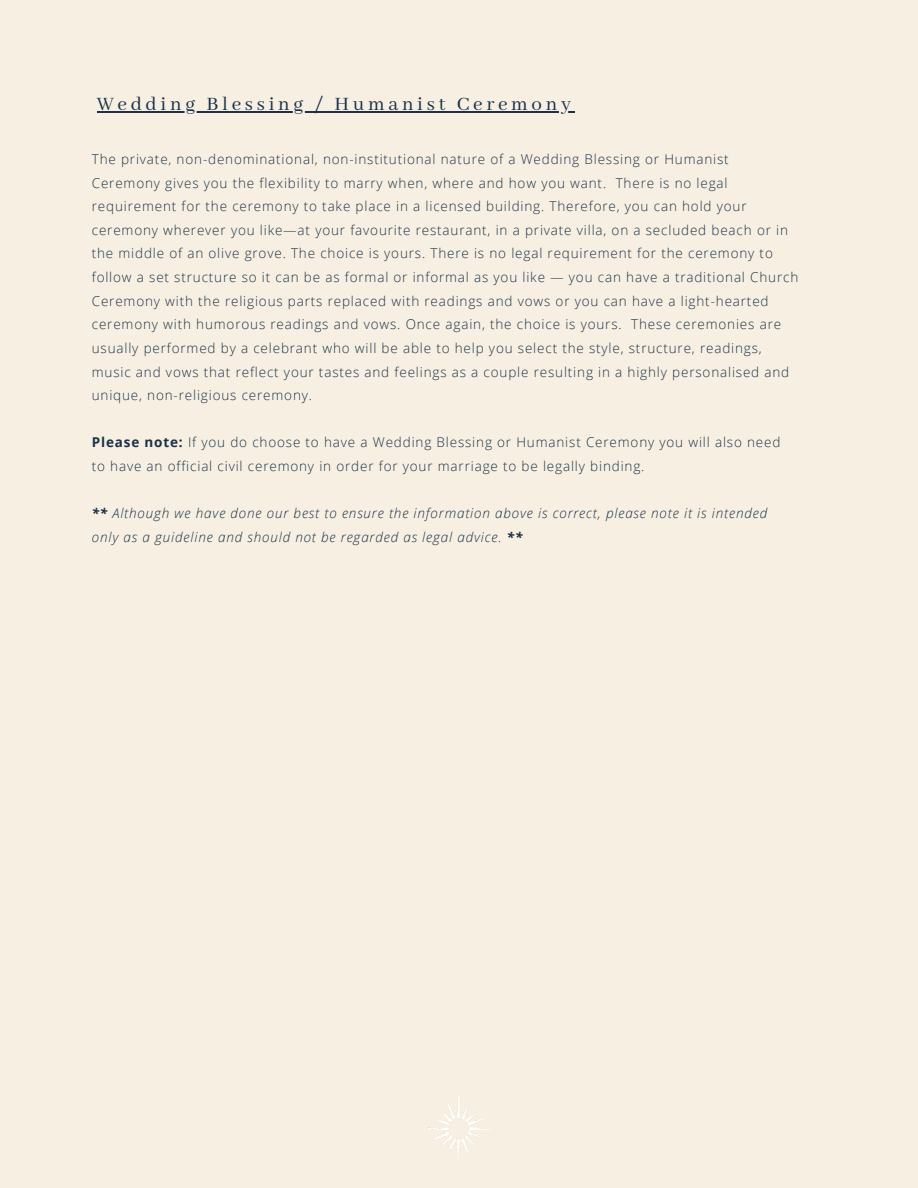
<style>
.page{position:relative;width:918px;height:1188px;background:#f7f0e2}
.page>*{position:absolute;margin:0;border:0;box-sizing:border-box;transform-origin:0 0}
.t1{font:21px "Abhaya Libre";letter-spacing:.175em;color:#1a3149}
.t2{font:300 13.5px/23.7px "Open Sans";letter-spacing:.06em;color:#1a3149}
.t3{font:italic 300 13.5px/23.7px "Open Sans";letter-spacing:.06em;color:#1a3149}
.s1{font-weight:700}
</style>
<div class="page">
<hr style="left:97px;top:111px;width:478px;height:1px;background:#1a3149">
<img style="left:428px;top:1096px;width:62px;height:63px">
<h1 class="t1" style="left:97px;top:92px;width:476px">Wedding Blessing / Humanist Ceremony</h1>
<p class="t2" style="left:92px;top:147px;width:708px">The private, non-denominational, non-institutional nature of a Wedding Blessing or Humanist Ceremony gives you the flexibility to marry when, where and how you want. There is no legal requirement for the ceremony to take place in a licensed building. Therefore, you can hold your ceremony wherever you like—at your favourite restaurant, in a private villa, on a secluded beach or in the middle of an olive grove. The choice is yours. There is no legal requirement for the ceremony to follow a set structure so it can be as formal or informal as you like — you can have a traditional Church Ceremony with the religious parts replaced with readings and vows or you can have a light-hearted ceremony with humorous readings and vows. Once again, the choice is yours. These ceremonies are usually performed by a celebrant who will be able to help you select the style, structure, readings, music and vows that reflect your tastes and feelings as a couple resulting in a highly personalised and unique, non-religious ceremony.</p>
<p class="t2" style="left:92px;top:430px;width:690px"><span class="s1">Please note:</span> If you do choose to have a Wedding Blessing or Humanist Ceremony you will also need to have an official civil ceremony in order for your marriage to be legally binding.</p>
<p class="t3" style="left:92px;top:501px;width:677px"><span class="s1">**</span> Although we have done our best to ensure the information above is correct, please note it is intended only as a guideline and should not be regarded as legal advice. <span class="s1">**</span></p>
</div>
